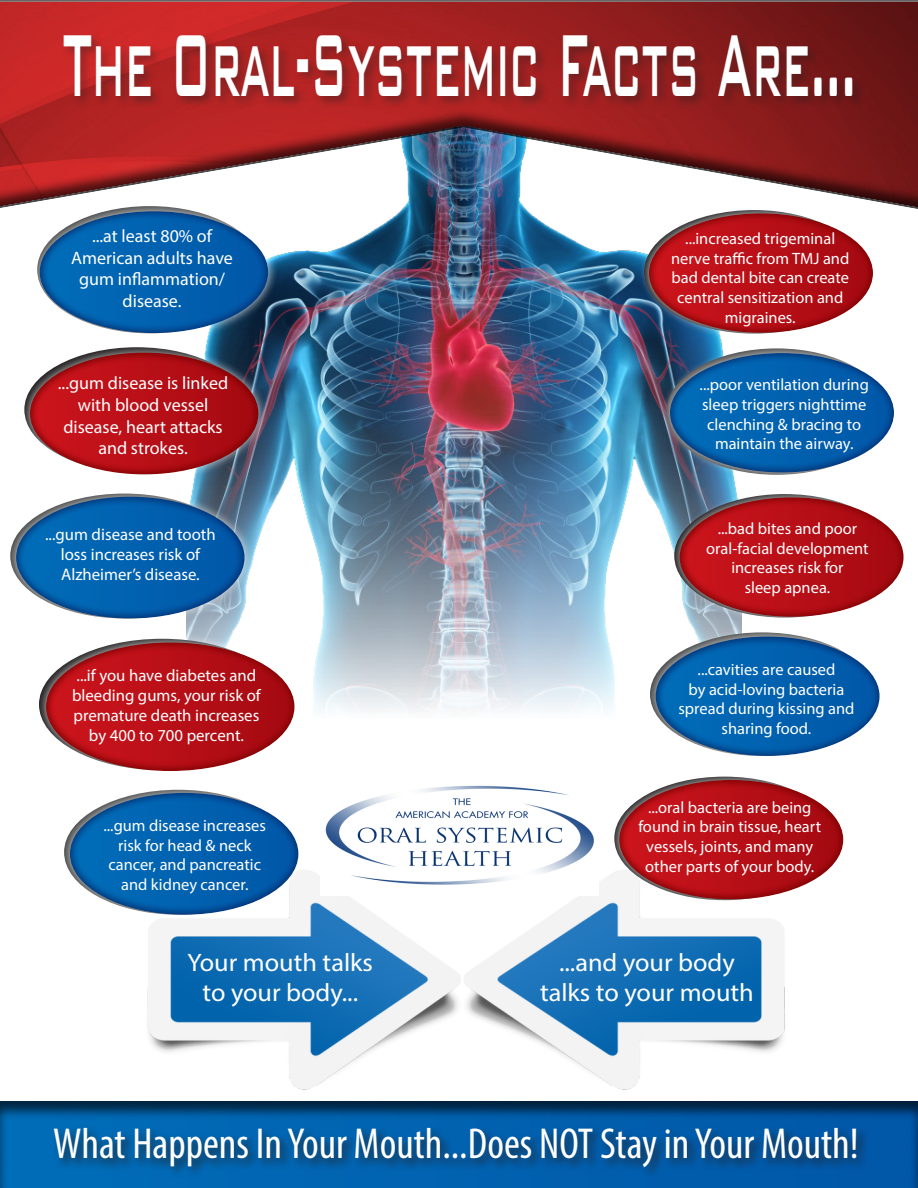
<style>
.page{position:relative;width:918px;height:1188px;background:#fff}
.page>*{position:absolute;margin:0;border:0;box-sizing:border-box;transform-origin:0 0}
.t1{font:500 117.6px "Bank Gothic BT";color:#fff;scale:.39 1}
.t2{font:condensed 43.5px "Myriad Pro";color:#fff}
.t3{font:25.35px "Myriad Pro";color:#fff;scale:1.04 1}
.t4{font:18px/21.6px "Myriad Pro";color:#fff;text-align:center}
.t5{font:16.8px/20.1px "Myriad Pro";color:#fff;text-align:center}
.t6{font:16.5px/19.6px "Myriad Pro";color:#fff;text-align:center}
</style>
<div class="page">
<img style="left:186px;top:220px;width:555px;height:492px">
<div style="left:0;top:0;width:918px;height:220px;background:#231f20;opacity:.75"></div>
<div style="left:60px;top:33px;width:806px;height:76px;background:#231f20;opacity:.4"></div>
<img style="left:147px;top:870px;width:299px;height:220px">
<img style="left:446px;top:876px;width:339px;height:214px">
<div style="left:30px;top:201px;width:248px;height:142px;background:#fff;opacity:.75"></div>
<div style="left:38px;top:211px;width:231px;height:124px;background:#042d6e;opacity:.75"></div>
<div style="left:661px;top:343px;width:243px;height:139px;background:#fff;opacity:.75"></div>
<div style="left:667px;top:352px;width:228px;height:123px;background:#042d6e;opacity:.75"></div>
<div style="left:646px;top:627px;width:243px;height:138px;background:#fff"></div>
<div style="left:653px;top:635px;width:228px;height:123px;background:#042d6e;opacity:.75"></div>
<div style="left:21px;top:343px;width:247px;height:141px;background:#fff;opacity:.75"></div>
<div style="left:28px;top:352px;width:231px;height:125px;background:#790100;opacity:.75"></div>
<div style="left:37px;top:633px;width:267px;height:148px;background:#fff"></div>
<div style="left:43px;top:642px;width:252px;height:132px;background:#790100;opacity:.75"></div>
<div style="left:640px;top:204px;width:243px;height:138px;background:#fff;opacity:.75"></div>
<div style="left:646px;top:212px;width:228px;height:123px;background:#790100;opacity:.75"></div>
<div style="left:610px;top:770px;width:243px;height:139px;background:#fff"></div>
<div style="left:617px;top:779px;width:228px;height:123px;background:#790100;opacity:.75"></div>
<div style="left:670px;top:488px;width:243px;height:138px;background:#fff;opacity:.75"></div>
<div style="left:677px;top:496px;width:228px;height:123px;background:#790100;opacity:.75"></div>
<div style="left:7px;top:487px;width:247px;height:141px;background:#fff;opacity:.75"></div>
<div style="left:14px;top:497px;width:231px;height:124px;background:#042d6e;opacity:.75"></div>
<div style="left:61px;top:783px;width:247px;height:142px;background:#fff"></div>
<div style="left:68px;top:793px;width:231px;height:124px;background:#042d6e;opacity:.75"></div>
<div style="left:0;top:1100px;width:918px;height:88px;background:#231f20;opacity:.75"></div>
<div style="left:51px;top:1125px;width:818px;height:55px;background:#231f20;opacity:.4"></div>
<img style="left:320px;top:785px;width:279px;height:111px">
<p class="t1" style="left:63px;top:1px;width:2036px">The Oral-Systemic Facts Are...</p>
<p class="t4" style="left:71px;top:225px;width:163px">...at least 80% of<br>American adults have gum inflammation/ disease.</p>
<p class="t4" style="left:58px;top:372px;width:172px">...gum disease is linked with blood vessel disease, heart attacks and strokes.</p>
<p class="t5" style="left:45px;top:524px;width:172px">...gum disease and tooth loss increases risk of<br>Alzheimer’s disease.</p>
<p class="t5" style="left:72px;top:665px;width:190px">...if you have diabetes and bleeding gums, your risk of premature death increases by 400 to 700 percent.</p>
<p class="t6" style="left:104px;top:815px;width:164px">...gum disease increases risk for head &amp; neck cancer, and pancreatic and kidney cancer.</p>
<p class="t3" style="left:188px;top:947px;width:180px">Your mouth talks</p>
<p class="t3" style="left:202px;top:977px;width:151px">to your body...</p>
<p class="t6" style="left:671px;top:228px;width:180px">...increased trigeminal nerve traffic from TMJ and bad dental bite can create central sensitization and migraines.</p>
<p class="t6" style="left:700px;top:375px;width:171px">...poor ventilation during sleep triggers nighttime clenching &amp; bracing to maintain the airway.</p>
<p class="t6" style="left:706px;top:518px;width:164px">...bad bites and poor oral-facial development increases risk for<br>sleep apnea.</p>
<p class="t6" style="left:678px;top:659px;width:178px">...cavities are caused<br>by acid-loving bacteria spread during kissing and sharing food.</p>
<p class="t6" style="left:638px;top:797px;width:184px">...oral bacteria are being found in brain tissue, heart vessels, joints, and many other parts of your body.</p>
<p class="t3" style="left:559px;top:947px;width:170px">...and your body</p>
<p class="t3" style="left:540px;top:977px;width:207px">talks to your mouth</p>
<p class="t2" style="left:53px;top:1118px;width:807px">What Happens In Your Mouth...Does NOT Stay in Your Mouth!</p>
</div>
